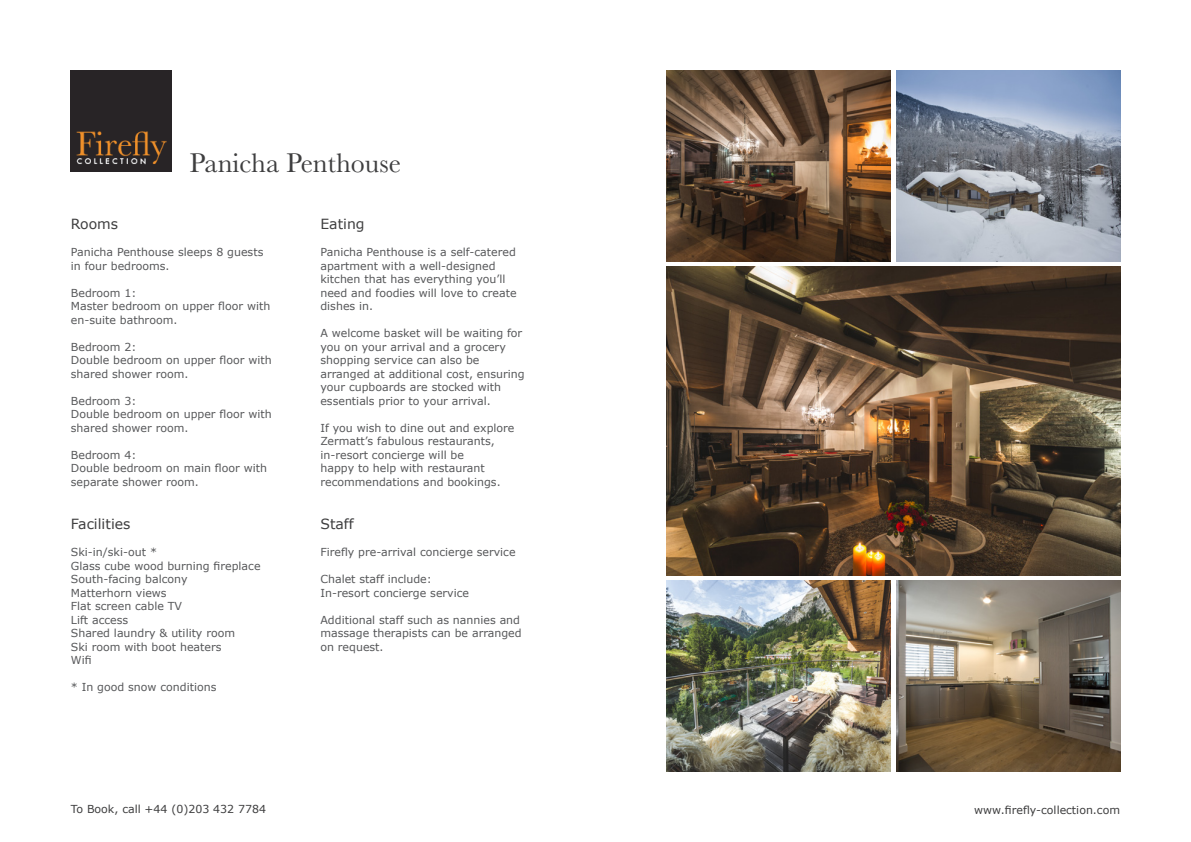
<style>
.page{position:relative;width:1191px;height:842px;background:#fff}
.page>*{position:absolute;margin:0;border:0;box-sizing:border-box;transform-origin:0 0}
.t1{font:28px "Baskerville";color:#3e3e3f}
.t2{font:14px "Verdana";color:#3e3e3f}
.t3{font:11px/13.5px "Verdana";color:#57585a}
.t4{font:11px "Verdana";color:#3e3e3f}
</style>
<div class="page">
<img style="left:71px;top:71px;width:101px;height:101px">
<img style="left:666px;top:71px;width:224px;height:190px">
<img style="left:896px;top:71px;width:224px;height:190px">
<img style="left:666px;top:267px;width:454px;height:308px">
<img style="left:896px;top:581px;width:224px;height:190px">
<img style="left:666px;top:581px;width:224px;height:190px">
<p class="t1" style="left:190px;top:145px;width:213px">Panicha Penthouse</p>
<p class="t2" style="left:71px;top:215px;width:49px">Rooms</p>
<p class="t3" style="left:71px;top:245px;width:194px">Panicha Penthouse sleeps 8 guests in four bedrooms.</p>
<p class="t3" style="left:71px;top:286px;width:67px">Bedroom 1:</p>
<p class="t3" style="left:71px;top:299px;width:201px">Master bedroom on upper floor with en-suite bathroom.</p>
<p class="t3" style="left:71px;top:340px;width:67px">Bedroom 2:</p>
<p class="t3" style="left:71px;top:353px;width:202px">Double bedroom on upper floor with shared shower room.</p>
<p class="t3" style="left:71px;top:394px;width:67px">Bedroom 3:</p>
<p class="t3" style="left:71px;top:407px;width:202px">Double bedroom on upper floor with shared shower room.</p>
<p class="t3" style="left:71px;top:448px;width:67px">Bedroom 4:</p>
<p class="t3" style="left:71px;top:461px;width:198px">Double bedroom on main floor with separate shower room.</p>
<p class="t2" style="left:71px;top:515px;width:61px">Facilities</p>
<p class="t3" style="left:71px;top:546px;width:88px">Ski-in/ski-out *</p>
<p class="t3" style="left:71px;top:559px;width:191px">Glass cube wood burning fireplace</p>
<p class="t3" style="left:71px;top:573px;width:118px">South-facing balcony</p>
<p class="t3" style="left:71px;top:586px;width:97px">Matterhorn views</p>
<p class="t3" style="left:71px;top:600px;width:113px">Flat screen cable TV</p>
<p class="t3" style="left:71px;top:613px;width:59px">Lift access</p>
<p class="t3" style="left:71px;top:627px;width:166px">Shared laundry &amp; utility room</p>
<p class="t3" style="left:71px;top:640px;width:152px">Ski room with boot heaters</p>
<p class="t3" style="left:71px;top:654px;width:22px">Wifi</p>
<p class="t3" style="left:71px;top:681px;width:147px">* In good snow conditions</p>
<p class="t4" style="left:71px;top:802px;width:197px">To Book, call +44 (0)203 432 7784</p>
<p class="t2" style="left:320px;top:215px;width:46px">Eating</p>
<p class="t3" style="left:320px;top:245px;width:198px">Panicha Penthouse is a self-catered apartment with a well-designed kitchen that has everything you’ll need and foodies will love to create dishes in.</p>
<p class="t3" style="left:320px;top:326px;width:206px">A welcome basket will be waiting for you on your arrival and a grocery shopping service can also be arranged at additional cost, ensuring your cupboards are stocked with essentials prior to your arrival.</p>
<p class="t3" style="left:320px;top:421px;width:196px">If you wish to dine out and explore<br>Zermatt’s fabulous restaurants, in-resort concierge will be<br>happy to help with restaurant recommendations and bookings.</p>
<p class="t2" style="left:320px;top:515px;width:35px">Staff</p>
<p class="t3" style="left:320px;top:546px;width:197px">Firefly pre-arrival concierge service</p>
<p class="t3" style="left:320px;top:573px;width:113px">Chalet staff include:</p>
<p class="t3" style="left:320px;top:586px;width:150px">In-resort concierge service</p>
<p class="t3" style="left:320px;top:613px;width:203px">Additional staff such as nannies and massage therapists can be arranged on request.</p>
<p class="t4" style="left:974px;top:803px;width:147px">www.firefly-collection.com</p>
</div>
